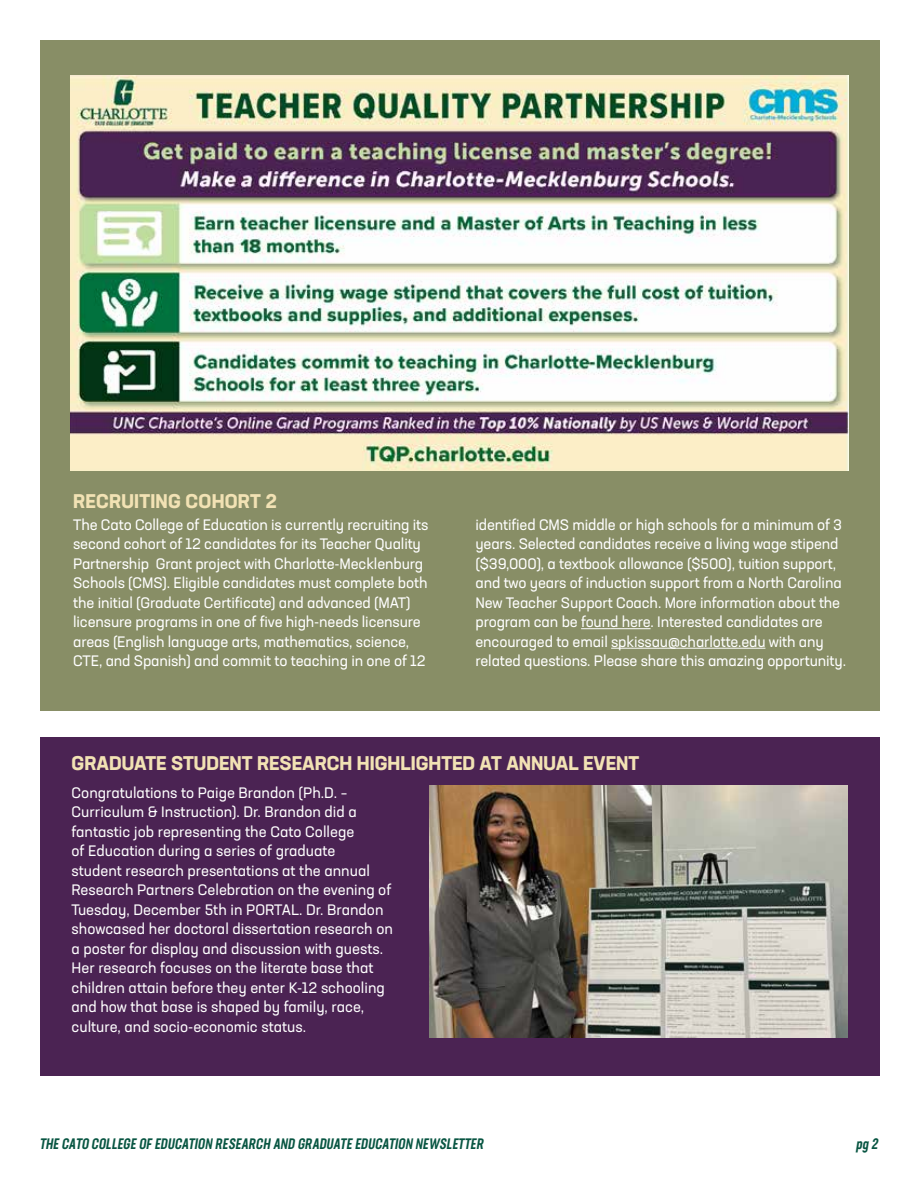
<style>
.page{position:relative;width:918px;height:1188px;background:#fff}
.page>*{position:absolute;margin:0;border:0;box-sizing:border-box;transform-origin:0 0}
.t1{font:700 19.5px "Neusa Next Std";color:#f2e2b4}
.t2{font:15px/19.5px "Neusa Next Std";letter-spacing:-.01em;color:#fff}
.t3{font:italic 500 15px "Neusa Next Std Compact";color:#085542}
</style>
<div class="page">
<div style="left:40px;top:737px;width:840px;height:338px;background:#4b2353"></div>
<img style="left:430px;top:786px;width:418px;height:251px">
<div style="left:40px;top:40px;width:840px;height:671px;background:#888e66"></div>
<hr style="left:581px;top:628px;width:70px;height:1px;background:#fff">
<hr style="left:611px;top:648px;width:154px;height:1px;background:#fff">
<img style="left:70px;top:75px;width:779px;height:395px">
<h1 class="t1" style="left:73px;top:489px;width:205px">RECRUITING COHORT 2</h1>
<p class="t2" style="left:73px;top:514px;width:357px">The Cato College of Education is currently recruiting its second cohort of 12 candidates for its Teacher Quality Partnership Grant project with Charlotte-Mecklenburg Schools (CMS). Eligible candidates must complete both the initial (Graduate Certificate) and advanced (MAT) licensure programs in one of five high-needs licensure areas (English language arts, mathematics, science, CTE, and Spanish) and commit to teaching in one of 12</p>
<p class="t2" style="left:476px;top:514px;width:372px">identified CMS middle or high schools for a minimum of 3 years. Selected candidates receive a living wage stipend ($39,000), a textbook allowance ($500), tuition support, and two years of induction support from a North Carolina New Teacher Support Coach. More information about the program can be found here. Interested candidates are encouraged to email spkissau@charlotte.edu with any related questions. Please share this amazing opportunity.</p>
<h1 class="t1" style="left:72px;top:751px;width:569px">GRADUATE STUDENT RESEARCH HIGHLIGHTED AT ANNUAL EVENT</h1>
<p class="t2" style="left:72px;top:782px;width:323px">Congratulations to Paige Brandon (Ph.D. – Curriculum &amp; Instruction). Dr. Brandon did a fantastic job representing the Cato College<br>of Education during a series of graduate<br>student research presentations at the annual Research Partners Celebration on the evening of Tuesday, December 5th in PORTAL. Dr. Brandon showcased her doctoral dissertation research on a poster for display and discussion with guests.<br>Her research focuses on the literate base that children attain before they enter K-12 schooling and how that base is shaped by family, race, culture, and socio-economic status.</p>
<p class="t3" style="left:39px;top:1134px;width:448px">THE CATO COLLEGE OF EDUCATION RESEARCH AND GRADUATE EDUCATION NEWSLETTER</p>
<p class="t3" style="left:856px;top:1134px;width:26px">pg 2</p>
</div>
